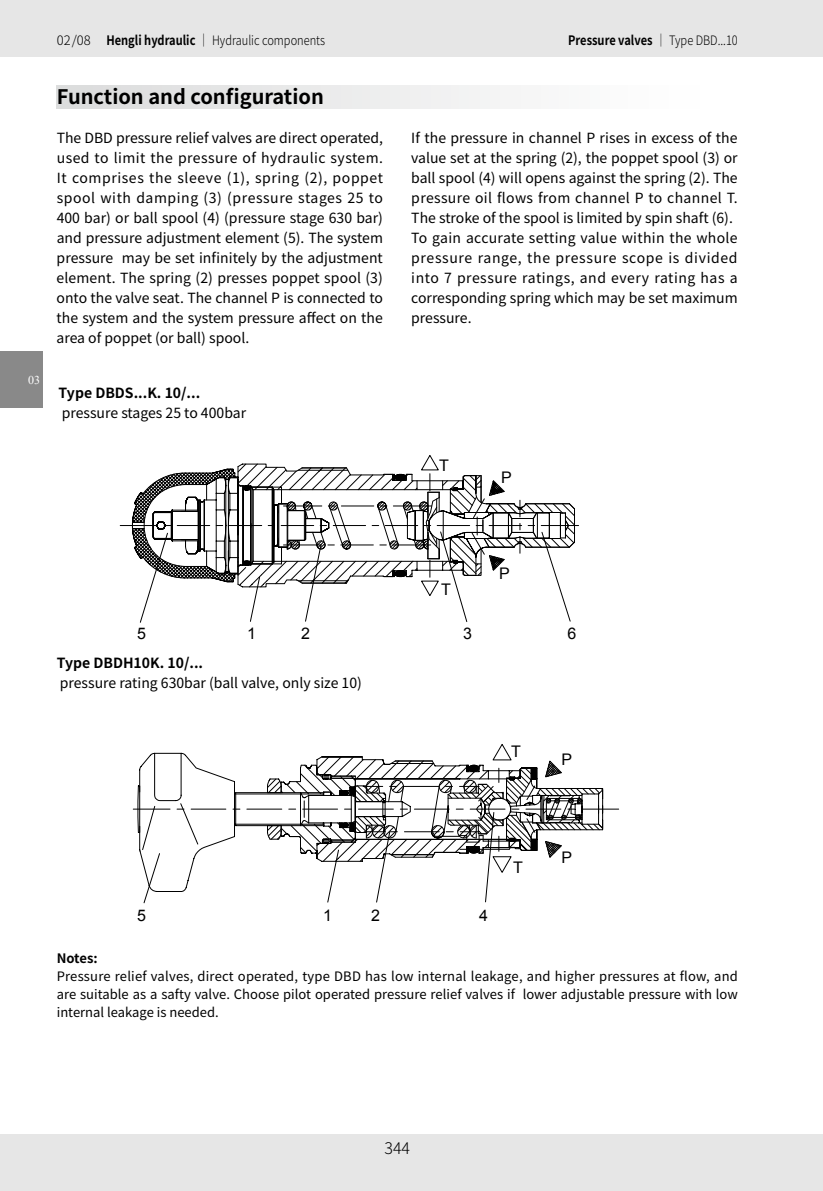
<style>
.page{position:relative;width:823px;height:1191px;background:#fff}
.page>*{position:absolute;margin:0;border:0;box-sizing:border-box;transform-origin:0 0}
.t1{font:700 20px "Noto Sans Hans";color:#000}
.t2{font:16px "Arial";color:#000}
.t3{font:300 16px "Noto Sans Hans";color:#000}
.t4{font:14px/20px "Noto Sans Hans";color:#000;text-align:justify}
.t5{font:700 14px "Noto Sans Hans";color:#000}
.t6{font:13px/18px "Noto Sans Hans";color:#000;text-align:justify}
.t7{font:300 13px "Noto Sans Hans";color:#000;scale:.85 1}
.t8{font:700 13px "Noto Sans Hans";color:#000;scale:.85 1}
.t9{font:700 13px "Noto Sans Hans";color:#000}
.t10{font:300 13px "Noto Sans Hans";color:#000}
.t11{font:12px "Times New Roman";color:#fff}
.s1{font-weight:300}
.s2{font-weight:700}
</style>
<div class="page">
<div style="left:0;top:0;width:822px;height:57px;background:#e6e6e6"></div>
<div style="left:0;top:1134px;width:822px;height:57px;background:#e6e6e6"></div>
<div style="left:0;top:351px;width:43px;height:57px;background:#898989"></div>
<hr style="left:581px;top:808px;width:37px;height:1px;background:#000">
<hr style="left:133px;top:808px;width:37px;height:1px;background:#000">
<hr style="left:541px;top:525px;width:37px;height:1px;background:#000">
<hr style="left:120px;top:525px;width:37px;height:1px;background:#000">
<svg style="left:131px;top:455px;width:444px;height:168px"></svg>
<svg style="left:137px;top:744px;width:466px;height:159px"></svg>
<div style="left:57px;top:85px;width:652px;height:24px;background:linear-gradient(to right,#dbdcdc,#fff)"></div>
<p class="t11" style="left:28px;top:372px;width:13px">03</p>
<p class="t10" style="left:57px;top:33px;width:36px">02/08</p>
<p class="t8" style="left:568px;top:33px;width:201px">Pressure valves <span class="s1">｜ Type DBD...10</span></p>
<p class="t7" style="left:106px;top:33px;width:258px"><span class="s2">Hengli hydraulic</span> ｜ Hydraulic components</p>
<h1 class="t1" style="left:57px;top:85px;width:268px">Function and configuration</h1>
<p class="t4" style="left:56px;top:128px;width:328px">The DBD pressure relief valves are direct operated, used to limit the pressure of hydraulic system.<br>It comprises the sleeve (1), spring (2), poppet spool with damping (3) (pressure stages 25 to 400 bar) or ball spool (4) (pressure stage 630 bar) and pressure adjustment element (5). The system pressure may be set infinitely by the adjustment element. The spring (2) presses poppet spool (3) onto the valve seat. The channel P is connected to the system and the system pressure affect on the area of poppet (or ball) spool.</p>
<p class="t4" style="left:411px;top:128px;width:328px;text-align:left">If the pressure in channel P rises in excess of the value set at the spring (2), the poppet spool (3) or ball spool (4) will opens against the spring (2). The pressure oil flows from channel P to channel T.<br>The stroke of the spool is limited by spin shaft (6).<br>To gain accurate setting value within the whole pressure range, the pressure scope is divided into 7 pressure ratings, and every rating has a corresponding spring which may be set maximum pressure.</p>
<p class="t5" style="left:59px;top:385px;width:143px">Type DBDS...K. 10/...</p>
<p class="t4" style="left:62px;top:403px;width:186px">pressure stages 25 to 400bar</p>
<p class="t2" style="left:439px;top:455px;width:11px">T</p>
<p class="t2" style="left:501px;top:467px;width:12px">P</p>
<p class="t2" style="left:441px;top:579px;width:11px">T</p>
<p class="t2" style="left:499px;top:563px;width:12px">P</p>
<p class="t2" style="left:137px;top:623px;width:10px">5</p>
<p class="t2" style="left:301px;top:623px;width:10px">2</p>
<p class="t2" style="left:463px;top:623px;width:10px">3</p>
<p class="t2" style="left:567px;top:623px;width:10px">6</p>
<p class="t2" style="left:247px;top:623px;width:10px">1</p>
<p class="t5" style="left:57px;top:655px;width:148px">Type DBDH10K. 10/...</p>
<p class="t4" style="left:60px;top:673px;width:303px">pressure rating 630bar (ball valve, only size 10)</p>
<p class="t2" style="left:511px;top:741px;width:11px">T</p>
<p class="t2" style="left:561px;top:749px;width:12px">P</p>
<p class="t2" style="left:137px;top:905px;width:10px">5</p>
<p class="t2" style="left:323px;top:905px;width:10px">1</p>
<p class="t2" style="left:371px;top:905px;width:10px">2</p>
<p class="t2" style="left:479px;top:905px;width:10px">4</p>
<p class="t2" style="left:513px;top:857px;width:11px">T</p>
<p class="t2" style="left:561px;top:847px;width:12px">P</p>
<p class="t9" style="left:57px;top:951px;width:42px">Notes:</p>
<p class="t6" style="left:57px;top:967px;width:682px">Pressure relief valves, direct operated, type DBD has low internal leakage, and higher pressures at flow, and are suitable as a safty valve. Choose pilot operated pressure relief valves if lower adjustable pressure with low internal leakage is needed.</p>
<p class="t3" style="left:384px;top:1139px;width:27px">344</p>
</div>
